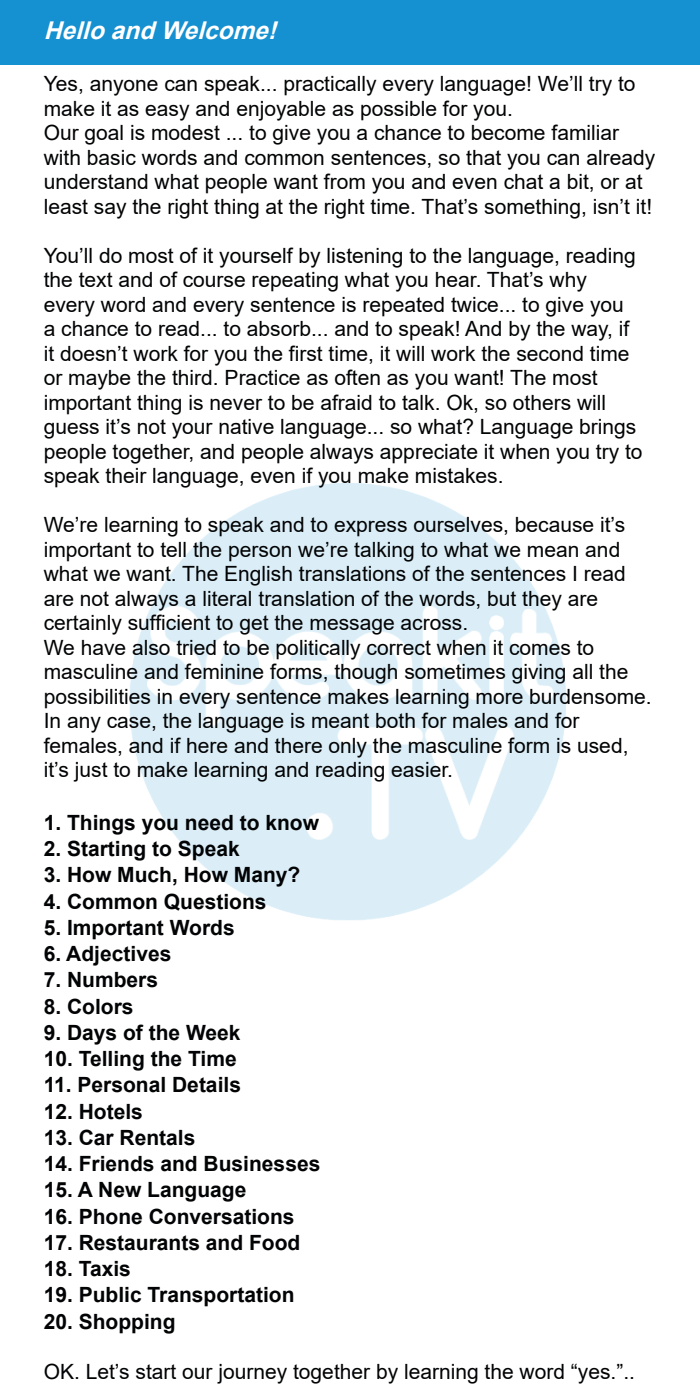
<style>
.page{position:relative;width:700px;height:1400px;background:#fff}
.page>*{position:absolute;margin:0;border:0;box-sizing:border-box;transform-origin:0 0}
.T1_parag{font:italic 700 24.5px "Arial";color:#fff}
.Text_ALL{font:21px/24.5px "Arial";color:#020304}
.T1_parag_TOC{font:700 21px "Arial";color:#020304}
</style>
<div class="page">
<img style="left:130px;top:483px;width:436px;height:437px">
<div style="left:0;top:0;width:700px;height:65px;background:#1590d0"></div>
<p class="T1_parag" style="left:44px;top:13px;width:235px">Hello and Welcome</p>
<p class="Text_ALL" style="left:44px;top:72px;width:593px">Yes, anyone can speak... practically every language! We l l’ try to make it as easy and enjoyable as possible for you.</p>
<p class="Text_ALL" style="left:44px;top:121px;width:613px">Our goal is modest ... to give you a chance to become familiar with basic words and common sentences, so that you can already understand what people want from you and even chat a bit, or at least say the right thing at the right time. That s’ something, i s n !i tt’</p>
<p class="Text_ALL" style="left:44px;top:243px;width:600px">You l l’ do most of it yourself by listening to the language, reading the text and of course repeating what you hear. That s’ why every word and every sentence is repeated twice... to give you<br>a chance to read... to absorb... and to speak! And by the way if, it doesn t’ work for you the first time it, will work the second time or maybe the third. Practice as often as you want! The most important thing is never to be afraid to talk. Ok, so others will guess s’i t not your native language... so what? Language brings people together, and people always appreciate it when you try to speak their language, even if you make mistakes.</p>
<p class="Text_ALL" style="left:44px;top:513px;width:584px">We r e’ learning to speak and to express ourselves, because s’i t important to tell the person we r e’ talking to what we mean and what we want. The English translations of the sentences I read are not always a literal translation of the words, but they are certainly sufficient to get the message across.</p>
<p class="Text_ALL" style="left:44px;top:635px;width:610px">We have also tried to be politically correct when it comes to masculine and feminine forms, though sometimes giving all the possibilities in every sentence makes learning more burdensome.<br>In any case, the language is meant both for males and for females, and if here and there only the masculine form is used,<br>s’i t just to make learning and reading easier.</p>
<p class="T1_parag_TOC" style="left:44px;top:808px;width:277px">1. Things you need to know</p>
<p class="T1_parag_TOC" style="left:44px;top:834px;width:198px">2. Starting to Speak</p>
<p class="T1_parag_TOC" style="left:44px;top:860px;width:258px">3. How Much, How Many?</p>
<p class="T1_parag_TOC" style="left:44px;top:887px;width:224px">4. Common Questions</p>
<p class="T1_parag_TOC" style="left:44px;top:913px;width:192px">5. Important Words</p>
<p class="T1_parag_TOC" style="left:44px;top:939px;width:129px">6. Adjectives</p>
<p class="T1_parag_TOC" style="left:44px;top:965px;width:116px">7. Numbers</p>
<p class="T1_parag_TOC" style="left:44px;top:992px;width:91px">8. Colors</p>
<p class="T1_parag_TOC" style="left:44px;top:1018px;width:198px">9. Days of the Week</p>
<p class="T1_parag_TOC" style="left:44px;top:1044px;width:194px">10. Telling the Time</p>
<p class="T1_parag_TOC" style="left:44px;top:1070px;width:199px">11. Personal Details</p>
<p class="T1_parag_TOC" style="left:44px;top:1097px;width:101px">12. Hotels</p>
<p class="T1_parag_TOC" style="left:44px;top:1123px;width:153px">13. Car Rentals</p>
<p class="T1_parag_TOC" style="left:44px;top:1149px;width:278px">14. Friends and Businesses</p>
<p class="T1_parag_TOC" style="left:44px;top:1175px;width:204px">15. A New Language</p>
<p class="T1_parag_TOC" style="left:44px;top:1202px;width:252px">16. Phone Conversations</p>
<p class="T1_parag_TOC" style="left:44px;top:1228px;width:258px">17. Restaurants and Food</p>
<p class="T1_parag_TOC" style="left:44px;top:1254px;width:89px">18. Taxis</p>
<p class="T1_parag_TOC" style="left:44px;top:1280px;width:252px">19. Public Transportation</p>
<p class="T1_parag_TOC" style="left:44px;top:1307px;width:133px">20. Shopping</p>
<p class="Text_ALL" style="left:44px;top:1360px;width:593px">OK. Let s’ start our journey together by learning the word “yes “. ..</p>
<p class="T1_parag" style="left:268px;top:13px;width:19px">!</p>
</div>
